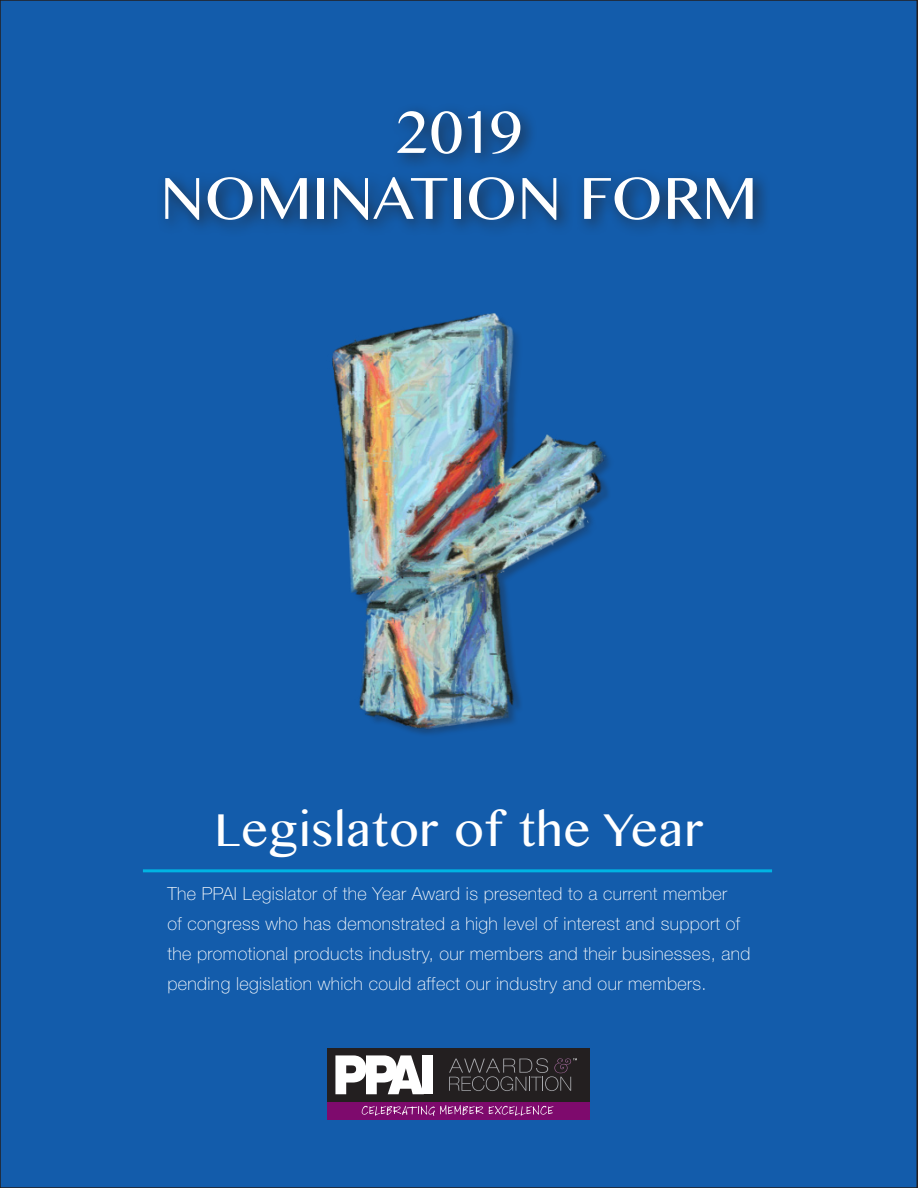
<style>
.page{position:relative;width:918px;height:1188px;background:#fff}
.page>*{position:absolute;margin:0;border:0;box-sizing:border-box;transform-origin:0 0}
.t1{font:60px "Oriya MN";color:#fff}
.t2{font:46.5px "Oriya MN";letter-spacing:.025em;color:#fff}
.t3{font:100 18px/30px "Helvetica Neue LT Std";letter-spacing:.02em;color:#fff}
</style>
<div class="page">
<div style="left:0;top:0;width:917px;height:1188px;background:#135cab"></div>
<div style="left:156px;top:103px;width:615px;height:135px;background:#231f20;opacity:.75"></div>
<div style="left:327px;top:1102px;width:263px;height:18px;background:#7e0a6d"></div>
<div style="left:327px;top:1049px;width:263px;height:53px;background:#231f20"></div>
<svg style="left:335px;top:1055px;width:87px;height:39px"></svg>
<div style="left:422px;top:1055px;width:11px;height:39px;background:#fff"></div>
<svg style="left:362px;top:1105px;width:191px;height:11px"></svg>
<svg style="left:449px;top:1058px;width:128px;height:33px"></svg>
<hr style="left:143px;top:869px;width:629px;height:3px;background:#00b4e3">
<img style="left:332px;top:313px;width:278px;height:422px">
<p class="t1" style="left:395px;top:97px;width:130px">2019</p>
<p class="t1" style="left:160px;top:163px;width:599px">NOMINATION FORM</p>
<p class="t2" style="left:215px;top:802px;width:490px">Legislator of the Year</p>
<p class="t3" style="left:167px;top:879px;width:585px">The PPAI Legislator of the Year Award is presented to a current member<br>of congress who has demonstrated a high level of interest and support of the promotional products industry, our members and their businesses, and pending legislation which could affect our industry and our members.</p>
</div>
